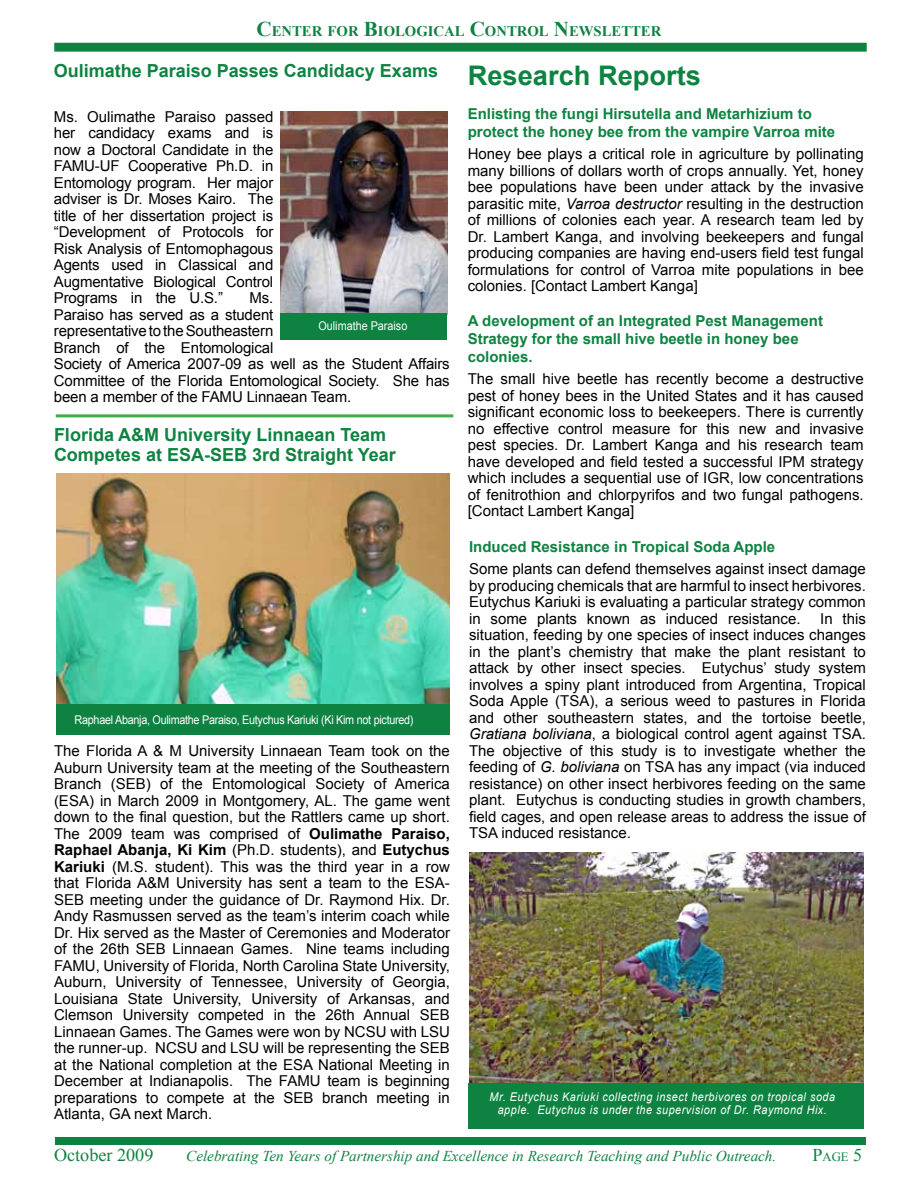
<style>
.page{position:relative;width:918px;height:1188px;background:#fff}
.page>*{position:absolute;margin:0;border:0;box-sizing:border-box;transform-origin:0 0}
.t1{font:700 27px "Arial";color:#0e8341}
.t2{font:700 18px/19.5px "Arial";color:#0e8341}
.t3{font:18px "Times New Roman";color:#0e8341}
.t4{font:15px/16.5px "Arial";letter-spacing:-.01em;color:#000;text-align:justify}
.t5{font:700 15px/18px "Arial";color:#0e8341}
.t6{font:italic 15px "Times New Roman";color:#0e8341}
.t7{font:700 14.7px "Times New Roman";color:#0e8341}
.t8{font:12.6px "Times New Roman";color:#0e8341}
.t9{font:italic 12px/12.9px "Arial";letter-spacing:.05em;color:#fff;text-align:center;scale:.9 1}
.t10{font:12px "Arial";letter-spacing:-.025em;color:#fff;scale:.9 1}
.t11{font:12px "Arial";color:#fff;scale:.9 1}
.s1{font-size:21px}
.s2{font-style:italic}
.s3{font-weight:700}
.s4{font-style:inherit}
.s5{font-size:18px}
</style>
<div class="page">
<div style="left:54px;top:43px;width:813px;height:9px;background:#0e8341;border:2px solid #0e8341"></div>
<div style="left:55px;top:1137px;width:811px;height:7px;background:#0e8341"></div>
<img style="left:57px;top:474px;width:393px;height:230px">
<div style="left:57px;top:704px;width:393px;height:30px;background:#0e8341"></div>
<img style="left:280px;top:111px;width:167px;height:202px">
<div style="left:280px;top:313px;width:167px;height:26px;background:#0e8341"></div>
<hr style="left:56px;top:414px;width:397px;height:3px;background:#41ad49">
<img style="left:469px;top:852px;width:395px;height:231px">
<div style="left:468px;top:1083px;width:396px;height:46px;background:#0e8341"></div>
<p class="t7" style="left:257px;top:21px;width:406px"><span class="s1">C</span>ENTER FOR <span class="s1">B</span>IOLOGICAL <span class="s1">C</span>ONTROL <span class="s1">N</span>EWSLETTER</p>
<p class="t2" style="left:54px;top:61px;width:386px">Oulimathe Paraiso Passes Candidacy Exams</p>
<p class="t4" style="left:54px;top:108px;width:221px">Ms. Oulimathe Paraiso passed her candidacy exams and is now a Doctoral Candidate in the FAMU-UF Cooperative Ph.D. in Entomology program. Her major adviser is Dr. Moses Kairo. The title of her dissertation project is “Development of Protocols for Risk Analysis of Entomophagous Agents used in Classical and Augmentative Biological Control Programs in the U.S.”</p>
<p class="t4" style="left:54px;top:290px;width:397px;text-align:left;text-indent:196px">Ms.<br>Paraiso has served as a student<br>representative to the Southeastern<br>Branch of the Entomological<br>Society of America 2007-09 as well as the Student Affairs Committee of the Florida Entomological Society. She has been a member of the FAMU Linnaean Team.</p>
<p class="t11" style="left:319px;top:318px;width:100px">Oulimathe Paraiso</p>
<p class="t2" style="left:54px;top:426px;width:343px">Florida A&amp;M University Linnaean Team<br>Competes at ESA-SEB 3rd Straight Year</p>
<h1 class="t1" style="left:468px;top:58px;width:235px">Research Reports</h1>
<p class="t5" style="left:468px;top:105px;width:369px">Enlisting the fungi Hirsutella and Metarhizium to protect the honey bee from the vampire Varroa mite</p>
<p class="t4" style="left:468px;top:146px;width:397px">Honey bee plays a critical role in agriculture by pollinating many billions of dollars worth of crops annually. Yet, honey bee populations have been under attack by the invasive parasitic mite, <span class="s2">Varroa destructor</span> resulting in the destruction of millions of colonies each year. A research team led by Dr. Lambert Kanga, and involving beekeepers and fungal producing companies are having end-users field test fungal formulations for control of Varroa mite populations in bee colonies. [Contact Lambert Kanga]</p>
<p class="t5" style="left:468px;top:312px;width:357px">A development of an Integrated Pest Management<br>Strategy for the small hive beetle in honey bee colonies.</p>
<p class="t4" style="left:468px;top:371px;width:397px">The small hive beetle has recently become a destructive pest of honey bees in the United States and it has caused significant economic loss to beekeepers. There is currently no effective control measure for this new and invasive pest species. Dr. Lambert Kanga and his research team have developed and field tested a successful IPM strategy which includes a sequential use of IGR, low concentrations of fenitrothion and chlorpyrifos and two fungal pathogens. [Contact Lambert Kanga]</p>
<p class="t5" style="left:469px;top:538px;width:308px">Induced Resistance in Tropical Soda Apple</p>
<p class="t4" style="left:469px;top:561px;width:398px">Some plants can defend themselves against insect damage by producing chemicals that are harmful to insect herbivores.<br>Eutychus Kariuki is evaluating a particular strategy common in some plants known as induced resistance.</p>
<p class="t4" style="left:469px;top:610px;width:398px;text-indent:351px">In this situation, feeding by one species of insect induces changes in the plant’s chemistry that make the plant resistant to attack by other insect species. Eutychus’ study system involves a spiny plant introduced from Argentina, Tropical Soda Apple (TSA), a serious weed to pastures in Florida and other southeastern states, and the tortoise beetle, <span class="s2">Gratiana boliviana</span>, a biological control agent against TSA.<br>The objective of this study is to investigate whether the feeding of <span class="s2">G. boliviana</span> on TSA has any impact (via induced resistance) on other insect herbivores feeding on the same plant. Eutychus is conducting studies in growth chambers, field cages, and open release areas to address the issue of TSA induced resistance.</p>
<p class="t10" style="left:75px;top:712px;width:378px">Raphael Abanja, Oulimathe Paraiso, Eutychus Kariuki (Ki Kim not pictured)</p>
<p class="t4" style="left:54px;top:743px;width:398px">The Florida A &amp; M University Linnaean Team took on the Auburn University team at the meeting of the Southeastern Branch (SEB) of the Entomological Society of America (ESA) in March 2009 in Montgomery, AL. The game went down to the final question, but the Rattlers came up short.<br>The 2009 team was comprised of <span class="s3">Oulimathe Paraiso, Raphael Abanja, Ki Kim</span> (Ph.D. students), and <span class="s3">Eutychus Kariuki</span> (M.S. student). This was the third year in a row that Florida A&amp;M University has sent a team to the ESA-SEB meeting under the guidance of Dr. Raymond Hix. Dr.<br>Andy Rasmussen served as the team’s interim coach while Dr. Hix served as the Master of Ceremonies and Moderator of the 26th SEB Linnaean Games. Nine teams including FAMU, University of Florida, North Carolina State University, Auburn, University of Tennessee, University of Georgia, Louisiana State University, University of Arkansas, and Clemson University competed in the 26th Annual SEB Linnaean Games. The Games were won by NCSU with LSU the runner-up. NCSU and LSU will be representing the SEB at the National completion at the ESA National Meeting in December at Indianapolis. The FAMU team is beginning preparations to compete at the SEB branch meeting in Atlanta, GA next March.</p>
<p class="t9" style="left:490px;top:1090px;width:386px">Mr. Eutychus Kariuki collecting insect herbivores on tropical soda apple. Eutychus is under the supervision of Dr. Raymond Hix.</p>
<p class="t6" style="left:186px;top:1145px;width:592px">Celebrating Ten Years of Partnership and Excellence in Research Teaching and Public Outreach.</p>
<p class="t3" style="left:54px;top:1143px;width:101px">October <span class="s4">2009</span></p>
<p class="t8" style="left:812px;top:1148px;width:51px"><span class="s5">P</span>age <span class="s5">5</span></p>
</div>
